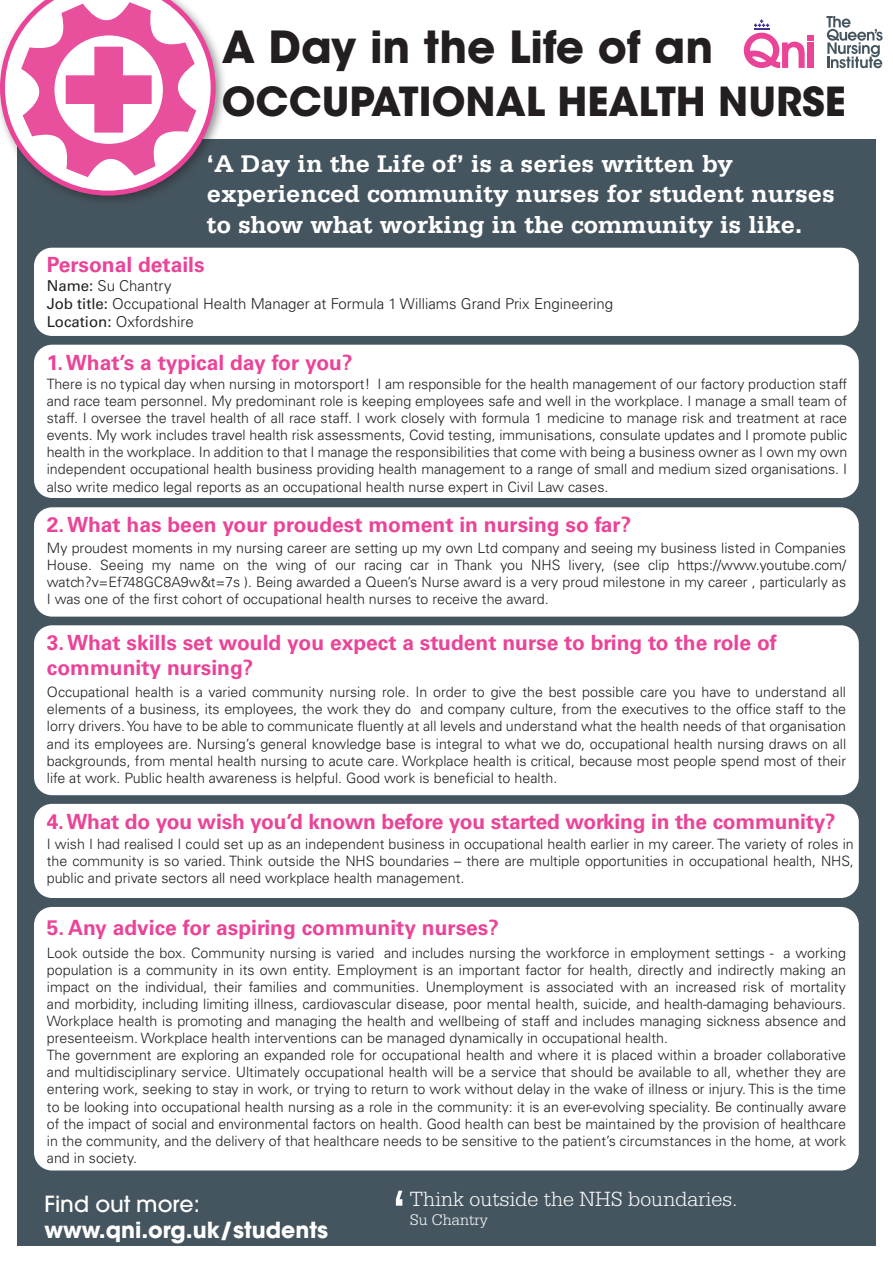
<style>
.page{position:relative;width:893px;height:1263px;background:#fff}
.page>*{position:absolute;margin:0;border:0;box-sizing:border-box;transform-origin:0 0}
.t1{font:65.25px "Serifa Std";color:#fff}
.t2{font:700 43.95px "ITC Avant Garde Std";color:#231f20}
.t3{font:700 39.75px "ITC Avant Garde Std";color:#231f20}
.t4{font:700 27px "Univers LT Std";color:#231f20}
.t5{font:700 25.5px/30.6px "Serifa Std";color:#fff}
.t6{font:700 22.05px "ITC Avant Garde Std";color:#fff}
.t7{font:500 22.05px "Avant Garde";color:#fff}
.t8{font:300 21.75px "Serifa Std";color:#fff}
.t9{font:700 21px/25.2px "Univers LT Std";color:#ea4498}
.t10{font:300 16.35px "Serifa Std";color:#fff}
.t11{font:300 15px "Univers LT Std";color:#231f20}
.t12{font:300 14.25px/17.1px "Univers LT Std";color:#231f20;text-align:justify}
.s1{font-weight:400}
</style>
<div class="page">
<div style="left:17px;top:140px;width:859px;height:1106px;background:#45555f"></div>
<div style="left:0;top:0;width:228px;height:208px;background:#231f20;opacity:.5"></div>
<svg style="left:0;top:0;width:216px;height:196px"></svg>
<div style="left:34px;top:248px;width:825px;height:88px;background:#fff;border-radius:18px"></div>
<div style="left:34px;top:345px;width:825px;height:153px;background:#fff;border-radius:18px"></div>
<div style="left:34px;top:507px;width:825px;height:110px;background:#fff;border-radius:18px"></div>
<div style="left:34px;top:625px;width:825px;height:170px;background:#fff;border-radius:18px"></div>
<div style="left:34px;top:804px;width:825px;height:94px;background:#fff;border-radius:18px"></div>
<div style="left:34px;top:907px;width:825px;height:263px;background:#fff;border-radius:18px"></div>
<svg style="left:744px;top:20px;width:69px;height:48px"></svg>
<svg style="left:826px;top:16px;width:57px;height:52px"></svg>
<p class="t2" style="left:222px;top:19px;width:493px">A Day in the Life of an</p>
<p class="t3" style="left:222px;top:75px;width:626px">OCCUPATIONAL HEALTH NURSE</p>
<p class="t5" style="left:207px;top:148px;width:629px">‘A Day in the Life of’ is a series written by experienced community nurses for student nurses to show what working in the community is like.</p>
<p class="t9" style="left:47px;top:252px;width:159px">Personal details</p>
<p class="t11" style="left:47px;top:277px;width:126px"><span class="s1">Name:</span> Su Chantry</p>
<p class="t11" style="left:47px;top:295px;width:568px"><span class="s1">Job title:</span> Occupational Health Manager at Formula 1 Williams Grand Prix Engineering</p>
<p class="t11" style="left:47px;top:313px;width:149px"><span class="s1">Location:</span> Oxfordshire</p>
<p class="t9" style="left:47px;top:350px;width:307px">1. What’s a typical day for you?</p>
<p class="t12" style="left:47px;top:375px;width:802px">There is no typical day when nursing in motorsport! I am responsible for the health management of our factory production staff and race team personnel. My predominant role is keeping employees safe and well in the workplace. I manage a small team of staff. I oversee the travel health of all race staff. I work closely with formula 1 medicine to manage risk and treatment at race events. My work includes travel health risk assessments, Covid testing, immunisations, consulate updates and I promote public health in the workplace. In addition to that I manage the responsibilities that come with being a business owner as I own my own independent occupational health business providing health management to a range of small and medium sized organisations. I also write medico legal reports as an occupational health nurse expert in Civil Law cases.</p>
<p class="t9" style="left:47px;top:512px;width:586px">2. What has been your proudest moment in nursing so far?</p>
<p class="t12" style="left:47px;top:539px;width:801px">My proudest moments in my nursing career are setting up my own Ltd company and seeing my business listed in Companies House. Seeing my name on the wing of our racing car in Thank you NHS livery, (see clip https://www.youtube.com/ watch?v=Ef748GC8A9w&amp;t=7s ). Being awarded a Queen’s Nurse award is a very proud milestone in my career , particularly as I was one of the first cohort of occupational health nurses to receive the award.</p>
<p class="t9" style="left:47px;top:630px;width:731px">3. What skills set would you expect a student nurse to bring to the role of community nursing?</p>
<p class="t12" style="left:47px;top:684px;width:801px">Occupational health is a varied community nursing role. In order to give the best possible care you have to understand all elements of a business, its employees, the work they do and company culture, from the executives to the office staff to the lorry drivers. You have to be able to communicate fluently at all levels and understand what the health needs of that organisation and its employees are. Nursing’s general knowledge base is integral to what we do, occupational health nursing draws on all backgrounds, from mental health nursing to acute care. Workplace health is critical, because most people spend most of their life at work. Public health awareness is helpful. Good work is beneficial to health.</p>
<p class="t9" style="left:47px;top:809px;width:790px">4. What do you wish you’d known before you started working in the community?</p>
<p class="t12" style="left:47px;top:835px;width:809px">I wish I had realised I could set up as an independent business in occupational health earlier in my career. The variety of roles in the community is so varied. Think outside the NHS boundaries – there are multiple opportunities in occupational health, NHS, public and private sectors all need workplace health management.</p>
<p class="t9" style="left:47px;top:915px;width:453px">5. Any advice for aspiring community nurses?</p>
<p class="t12" style="left:47px;top:944px;width:801px">Look outside the box. Community nursing is varied and includes nursing the workforce in employment settings - a working population is a community in its own entity. Employment is an important factor for health, directly and indirectly making an impact on the individual, their families and communities. Unemployment is associated with an increased risk of mortality and morbidity, including limiting illness, cardiovascular disease, poor mental health, suicide, and health-damaging behaviours.<br>Workplace health is promoting and managing the health and wellbeing of staff and includes managing sickness absence and presenteeism. Workplace health interventions can be managed dynamically in occupational health.</p>
<p class="t12" style="left:47px;top:1046px;width:801px">The government are exploring an expanded role for occupational health and where it is placed within a broader collaborative and multidisciplinary service. Ultimately occupational health will be a service that should be available to all, whether they are entering work, seeking to stay in work, or trying to return to work without delay in the wake of illness or injury. This is the time to be looking into occupational health nursing as a role in the community: it is an ever-evolving speciality. Be continually aware of the impact of social and environmental factors on health. Good health can best be maintained by the provision of healthcare in the community, and the delivery of that healthcare needs to be sensitive to the patient’s circumstances in the home, at work and in society.</p>
<p class="t8" style="left:410px;top:1186px;width:329px">Think outside the NHS boundaries.</p>
<p class="t10" style="left:410px;top:1211px;width:80px">Su Chantry</p>
<p class="t4" style="left:34px;top:539px;width:379px">What is a typical day for you?</p>
<p class="t1" style="left:390px;top:1176px;width:20px">‘</p>
<p class="t7" style="left:44px;top:1190px;width:157px">Find out more:</p>
<p class="t6" style="left:44px;top:1216px;width:285px">www.qni.org.uk/students</p>
</div>
